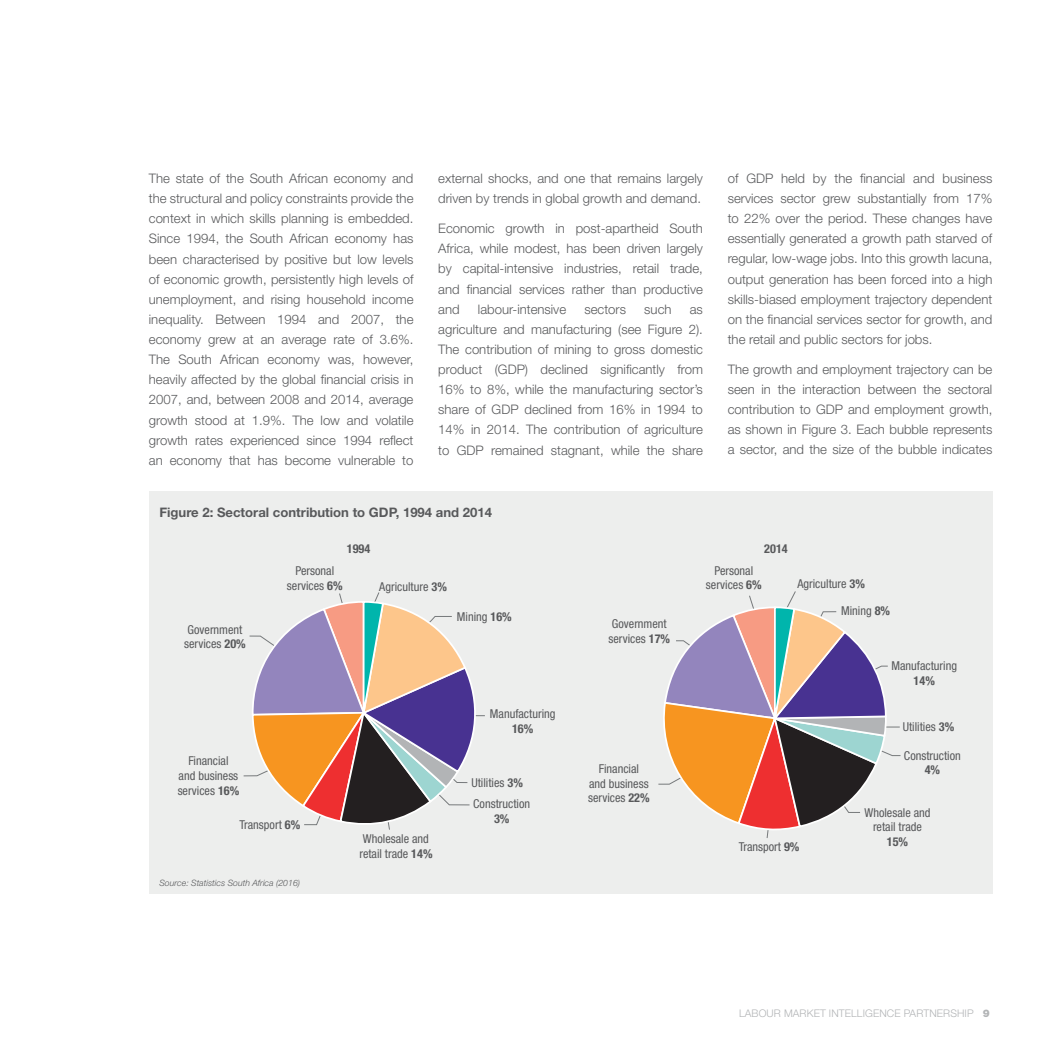
<style>
.page{position:relative;width:1042px;height:1042px;background:#fff}
.page>*{position:absolute;margin:0;border:0;box-sizing:border-box;transform-origin:0 0}
.t1{font:300 13.12px/20.1px "Helvetica Neue LT Std";color:#58595b;text-align:justify}
.t2{font:700 13.12px "Helvetica Neue LT Std";color:#58595b}
.t3{font:condensed 12.25px/14.7px "Helvetica Neue LT Std";color:#58595b;text-align:center}
.t4{font:700 condensed 12.25px "Helvetica Neue LT Std";color:#58595b}
.t5{font:300 10.5px "Helvetica Neue LT Std";letter-spacing:.01em;color:#b2b4b6}
.t6{font:italic 300 8.75px "Helvetica Neue LT Std";color:#58595b}
.s1{font-weight:700}
.s2{font-weight:900}
</style>
<div class="page">
<div style="left:149px;top:491px;width:843px;height:402px;background:#edeeed"></div>
<svg style="left:243px;top:592px;width:242px;height:238px"></svg>
<svg style="left:658px;top:591px;width:243px;height:247px"></svg>
<p class="t1" style="left:149px;top:168px;width:266px">The state of the South African economy and the structural and policy constraints provide the context in which skills planning is embedded.<br>Since 1994, the South African economy has been characterised by positive but low levels of economic growth, persistently high levels of unemployment, and rising household income inequality. Between 1994 and 2007, the economy grew at an average rate of 3.6%.<br>The South African economy was, however, heavily affected by the global financial crisis in 2007, and, between 2008 and 2014, average growth stood at 1.9%. The low and volatile growth rates experienced since 1994 reflect an economy that has become vulnerable to</p>
<p class="t1" style="left:438px;top:168px;width:266px">external shocks, and one that remains largely driven by trends in global growth and demand.</p>
<p class="t1" style="left:438px;top:218px;width:266px">Economic growth in post-apartheid South Africa, while modest, has been driven largely by capital-intensive industries, retail trade, and financial services rather than productive and</p>
<p class="t1" style="left:478px;top:299px;width:90px">labour-intensive</p>
<p class="t1" style="left:584px;top:299px;width:43px">sectors</p>
<p class="t1" style="left:644px;top:299px;width:29px">such</p>
<p class="t1" style="left:438px;top:299px;width:266px;text-indent:251px">as agriculture and manufacturing (see Figure 2).<br>The contribution of mining to gross domestic product (GDP) declined significantly from 16% to 8%, while the manufacturing sector’s share of GDP declined from 16% in 1994 to 14% in 2014. The contribution of agriculture to GDP remained stagnant, while the share</p>
<p class="t2" style="left:159px;top:504px;width:334px">Figure 2: Sectoral contribution to GDP, 1994 and 2014</p>
<p class="t1" style="left:728px;top:168px;width:266px">of GDP held by the financial and business services sector grew substantially from 17% to 22% over the period. These changes have essentially generated a growth path starved of regular, low-wage jobs. Into this growth lacuna, output generation has been forced into a high skills-biased employment trajectory dependent on the financial services sector for growth, and the retail and public sectors for jobs.</p>
<p class="t1" style="left:728px;top:359px;width:266px">The growth and employment trajectory can be seen in the interaction between the sectoral contribution to GDP and employment growth, as shown in Figure 3. Each bubble represents a sector, and the size of the bubble indicates</p>
<p class="t4" style="left:347px;top:541px;width:25px">1994</p>
<p class="t4" style="left:764px;top:541px;width:25px">2014</p>
<p class="t3" style="left:287px;top:564px;width:57px">Personal services <span class="s1">6%</span></p>
<p class="t3" style="left:706px;top:563px;width:57px">Personal services <span class="s1">6%</span></p>
<p class="t3" style="left:379px;top:579px;width:69px">Agriculture <span class="s1">3%</span></p>
<p class="t3" style="left:797px;top:576px;width:69px">Agriculture <span class="s1">3%</span></p>
<p class="t3" style="left:457px;top:609px;width:56px">Mining <span class="s1">16%</span></p>
<p class="t3" style="left:841px;top:603px;width:50px">Mining <span class="s1">8%</span></p>
<p class="t3" style="left:184px;top:622px;width:63px;text-align:left">Government services <span class="s1">20%</span></p>
<p class="t3" style="left:608px;top:616px;width:63px;text-align:left">Government services <span class="s1">17%</span></p>
<p class="t3" style="left:490px;top:706px;width:67px">Manufacturing</p>
<p class="t4" style="left:512px;top:721px;width:23px">16%</p>
<p class="t3" style="left:178px;top:753px;width:63px">Financial<br>and business services <span class="s1">16%</span></p>
<p class="t3" style="left:588px;top:761px;width:63px">Financial<br>and business services <span class="s1">22%</span></p>
<p class="t3" style="left:471px;top:775px;width:53px">Utilities <span class="s1">3%</span></p>
<p class="t3" style="left:473px;top:796px;width:58px">Construction</p>
<p class="t4" style="left:494px;top:811px;width:17px">3%</p>
<p class="t3" style="left:239px;top:817px;width:62px">Transport <span class="s1">6%</span></p>
<p class="t6" style="left:159px;top:878px;width:142px">Source: Statistics South Africa (2016)</p>
<p class="t3" style="left:359px;top:831px;width:75px;text-align:left">Wholesale and retail trade <span class="s1">14%</span></p>
<p class="t3" style="left:891px;top:658px;width:67px">Manufacturing</p>
<p class="t4" style="left:913px;top:673px;width:23px">14%</p>
<p class="t3" style="left:903px;top:719px;width:53px">Utilities <span class="s1">3%</span></p>
<p class="t3" style="left:739px;top:839px;width:62px">Transport <span class="s1">9%</span></p>
<p class="t3" style="left:904px;top:748px;width:58px">Construction</p>
<p class="t4" style="left:924px;top:762px;width:17px">4%</p>
<p class="t3" style="left:864px;top:805px;width:67px">Wholesale and retail trade</p>
<p class="t4" style="left:887px;top:834px;width:23px">15%</p>
<p class="t5" style="left:739px;top:1007px;width:252px">LABOUR MARKET INTELLIGENCE PARTNERSHIP <span class="s2">9</span></p>
</div>
